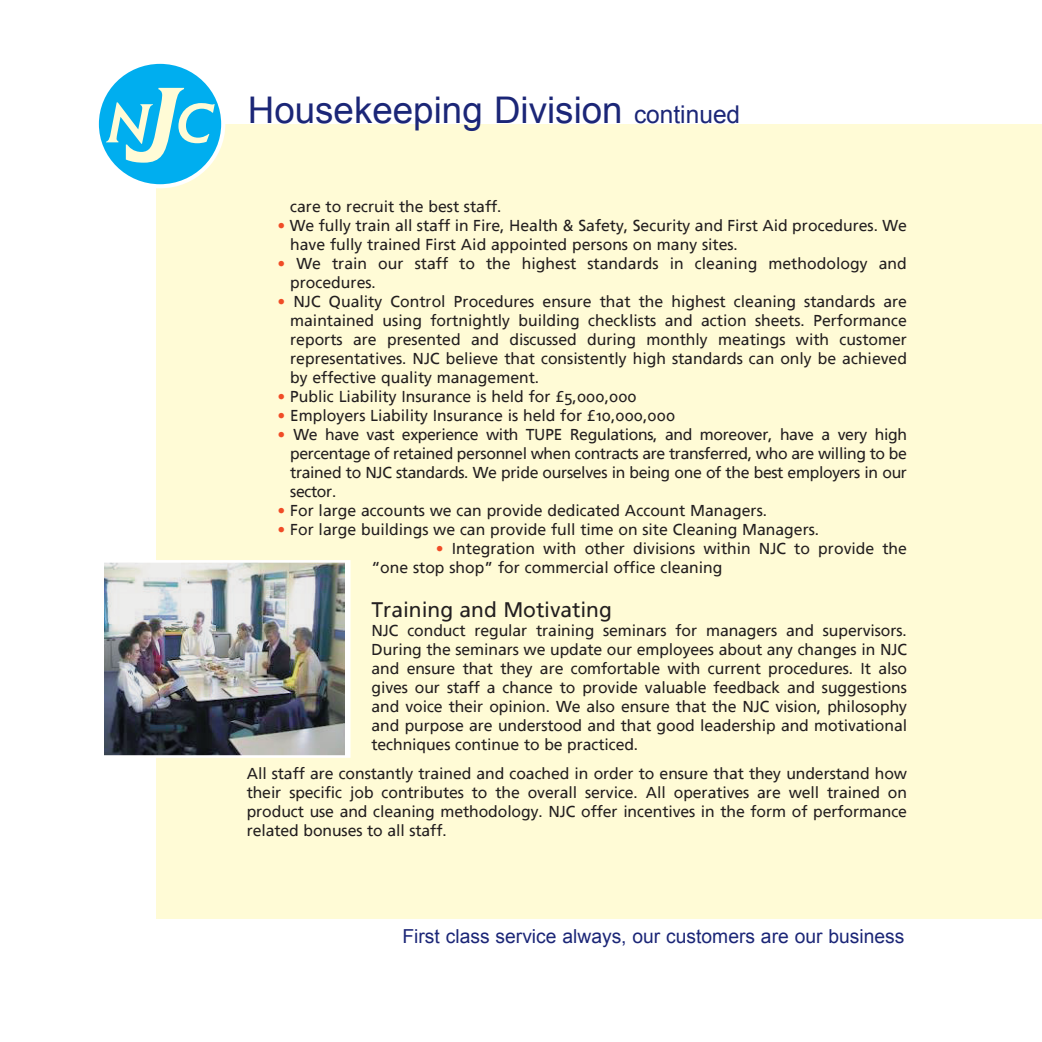
<style>
.page{position:relative;width:1042px;height:1042px;background:#fff}
.page>*{position:absolute;margin:0;border:0;box-sizing:border-box;transform-origin:0 0}
.t1{font:36.75px "Arial";color:#1b2677}
.t2{font:21px "Frutiger Linotype";color:#231f20}
.t3{font:19.25px "Arial";color:#1b2677}
.t4{font:15.75px/18.9px "Frutiger Linotype";color:#231f20;text-align:justify}
.s1{font-size:24.5px}
.s2{color:#f04c27}
</style>
<div class="page">
<div style="left:156px;top:124px;width:886px;height:795px;background:#fffbd6"></div>
<div style="left:97px;top:62px;width:126px;height:124px;background:#00aeef;border-radius:50%"></div>
<div style="left:95px;top:60px;width:130px;height:128px;border:4px solid #fff;border-radius:50%"></div>
<svg style="left:106px;top:88px;width:109px;height:75px"></svg>
<img style="left:104px;top:564px;width:241px;height:190px">
<div style="left:98px;top:560px;width:252px;height:198px;border:3px solid #fff"></div>
<p class="t1" style="left:248px;top:86px;width:494px">Housekeeping Division <span class="s1">continued</span></p>
<p class="t4" style="left:290px;top:197px;width:213px">care to recruit the best staff.</p>
<p class="t4" style="left:290px;top:216px;width:618px;text-indent:-13px"><span class="s2">•</span> We fully train all staff in Fire, Health &amp; Safety, Security and First Aid procedures. We have fully trained First Aid appointed persons on many sites.</p>
<p class="t4" style="left:290px;top:254px;width:618px;text-indent:-13px"><span class="s2">•</span> We train our staff to the highest standards in cleaning methodology and procedures.</p>
<p class="t4" style="left:290px;top:292px;width:618px;text-indent:-13px"><span class="s2">•</span> NJC Quality Control Procedures ensure that the highest cleaning standards are maintained using fortnightly building checklists and action sheets. Performance reports are presented and discussed during monthly meatings with customer representatives. NJC believe that consistently high standards can only be achieved by effective quality management.</p>
<p class="t4" style="left:277px;top:387px;width:361px"><span class="s2">•</span> Public Liability Insurance is held for £5,000,000</p>
<p class="t4" style="left:277px;top:406px;width:399px"><span class="s2">•</span> Employers Liability Insurance is held for £10,000,000</p>
<p class="t4" style="left:290px;top:425px;width:618px;text-indent:-13px"><span class="s2">•</span> We have vast experience with TUPE Regulations, and moreover, have a very high percentage of retained personnel when contracts are transferred, who are willing to be trained to NJC standards. We pride ourselves in being one of the best employers in our sector.</p>
<p class="t4" style="left:277px;top:501px;width:491px"><span class="s2">•</span> For large accounts we can provide dedicated Account Managers.</p>
<p class="t4" style="left:277px;top:520px;width:543px"><span class="s2">•</span> For large buildings we can provide full time on site Cleaning Managers.</p>
<p class="t4" style="left:371px;top:539px;width:537px;text-indent:64px"><span class="s2">•</span> Integration with other divisions within NJC to provide the “one stop shop” for commercial office cleaning</p>
<p class="t2" style="left:371px;top:597px;width:242px">Training and Motivating</p>
<p class="t4" style="left:371px;top:621px;width:537px">NJC conduct regular training seminars for managers and supervisors.<br>During the seminars we update our employees about any changes in NJC and ensure that they are comfortable with current procedures. It also gives our staff a chance to provide valuable feedback and suggestions and voice their opinion. We also ensure that the NJC vision, philosophy and purpose are understood and that good leadership and motivational techniques continue to be practiced.</p>
<p class="t4" style="left:247px;top:764px;width:662px">All staff are constantly trained and coached in order to ensure that they understand how their specific job contributes to the overall service. All operatives are well trained on product use and cleaning methodology. NJC offer incentives in the form of performance related bonuses to all staff.</p>
<p class="t3" style="left:402px;top:923px;width:503px">First class service always, our customers are our business</p>
</div>
